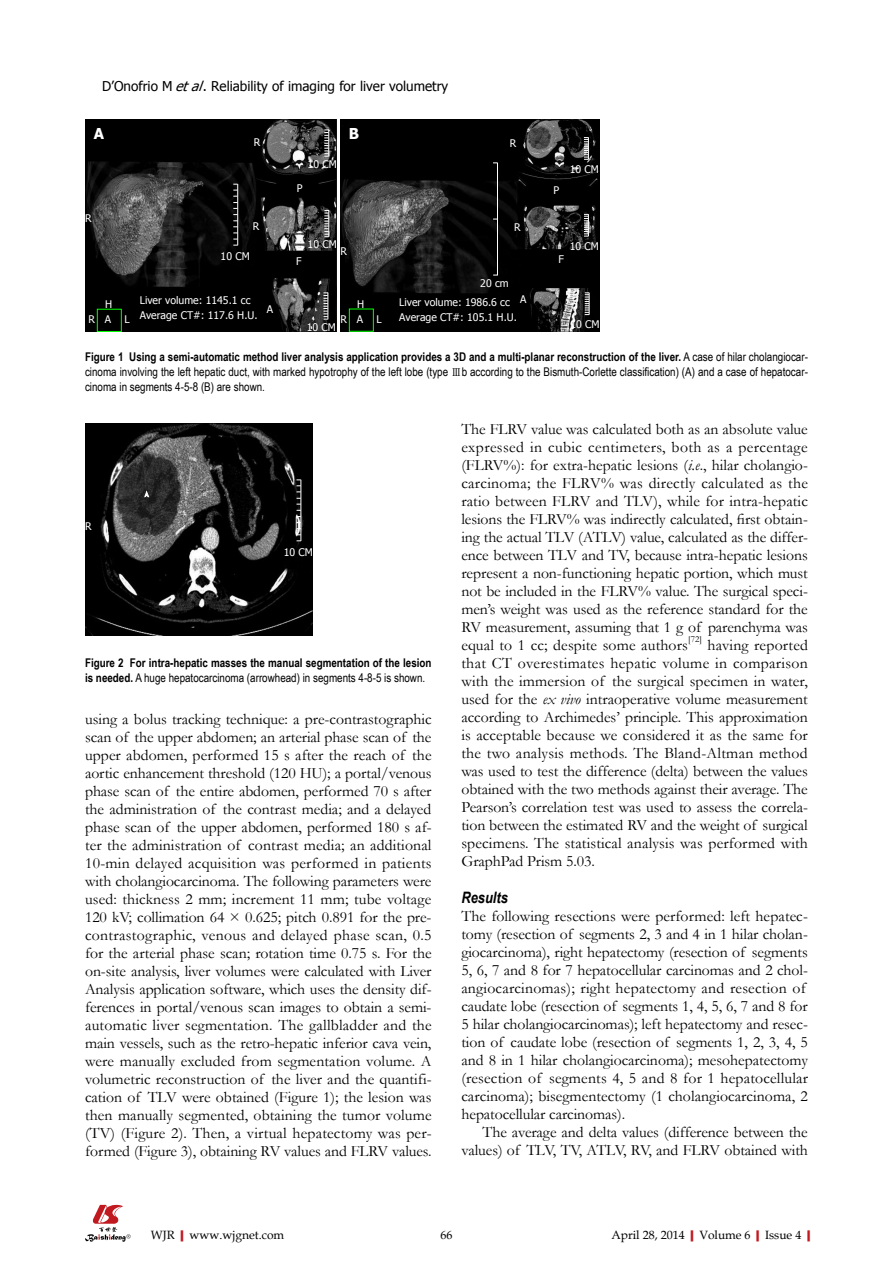
<style>
.page{position:relative;width:893px;height:1263px;background:#fff}
.page>*{position:absolute;margin:0;border:0;box-sizing:border-box;transform-origin:0 0}
.t1{font:15.75px/18px "Garamond";letter-spacing:-.005em;color:#000;text-align:justify}
.t2{font:italic 700 15.75px "Arial Narrow";color:#000}
.t3{font:700 15px "Tahoma";color:#fff}
.t4{font:13.5px "Tahoma";color:#000}
.t5{font:12px/15px "Arial Narrow";color:#000;text-align:justify}
.t6{font:700 12px/15px "Arial Narrow";color:#000}
.t7{font:12px "Book Antiqua";color:#000}
.t8{font:10.5px/15px "Tahoma";color:#fff;text-align:right}
.t9{font:9.15px "Garamond";color:#000}
.s1{font-style:italic}
.s2{font-weight:700}
.s3{font-family:"Koz Min Pro";font-size:10.5px}
.s4{font-weight:400}
.s5{font-weight:700;color:#c01920}
</style>
<div class="page">
<svg style="left:85px;top:1205px;width:46px;height:37px"></svg>
<img style="left:85px;top:119px;width:251px;height:213px">
<div style="left:97px;top:309px;width:25px;height:23px;border:1px solid #0f0"></div>
<hr style="left:237px;top:184px;width:1px;height:61px;background:#fff">
<svg style="left:233px;top:184px;width:5px;height:31px"></svg>
<svg style="left:233px;top:221px;width:5px;height:25px"></svg>
<svg style="left:324px;top:210px;width:6px;height:27px"></svg>
<svg style="left:323px;top:293px;width:6px;height:27px"></svg>
<svg style="left:324px;top:130px;width:5px;height:27px"></svg>
<img style="left:341px;top:119px;width:258px;height:213px">
<div style="left:349px;top:309px;width:25px;height:22px;border:1px solid #0f0"></div>
<hr style="left:497px;top:163px;width:1px;height:112px;background:#fff">
<svg style="left:585px;top:293px;width:5px;height:22px"></svg>
<svg style="left:584px;top:214px;width:5px;height:23px"></svg>
<svg style="left:584px;top:137px;width:5px;height:23px"></svg>
<img style="left:85px;top:423px;width:227px;height:212px">
<hr style="left:301px;top:480px;width:1px;height:61px;background:#fff">
<svg style="left:296px;top:480px;width:5px;height:6px"></svg>
<svg style="left:296px;top:492px;width:5px;height:43px"></svg>
<svg style="left:144px;top:491px;width:5px;height:6px"></svg>
<p class="t4" style="left:102px;top:77px;width:348px">D’Onofrio M <span class="s1">etal</span>. Reliability of imaging for liver volumetry</p>
<p class="t3" style="left:94px;top:123px;width:12px">A</p>
<p class="t3" style="left:349px;top:123px;width:12px">B</p>
<p class="t8" style="left:254px;top:135px;width:8px">R</p>
<p class="t8" style="left:308px;top:156px;width:31px">10 CM</p>
<p class="t8" style="left:85px;top:210px;width:8px">R</p>
<p class="t8" style="left:253px;top:218px;width:8px">R</p>
<p class="t8" style="left:221px;top:248px;width:31px">10 CM</p>
<p class="t8" style="left:297px;top:180px;width:7px">P</p>
<p class="t8" style="left:308px;top:236px;width:31px">10 CM</p>
<p class="t8" style="left:341px;top:243px;width:8px">R</p>
<p class="t8" style="left:296px;top:253px;width:7px">F</p>
<p class="t8" style="left:510px;top:135px;width:8px">R</p>
<p class="t8" style="left:514px;top:219px;width:8px">R</p>
<p class="t8" style="left:480px;top:275px;width:30px">20 cm</p>
<p class="t8" style="left:89px;top:296px;width:25px">H<br>R A</p>
<p class="t8" style="left:124px;top:311px;width:7px">L</p>
<p class="t8" style="left:140px;top:292px;width:119px;text-align:left">Liver volume: 1145.1 cc<br>Average CT#: 117.6 H.U.</p>
<p class="t8" style="left:267px;top:301px;width:8px">A</p>
<p class="t8" style="left:341px;top:296px;width:25px">H<br>R A</p>
<p class="t8" style="left:307px;top:319px;width:31px">10 CM</p>
<p class="t8" style="left:376px;top:311px;width:7px">L</p>
<p class="t8" style="left:520px;top:291px;width:8px">A</p>
<p class="t8" style="left:399px;top:295px;width:119px;text-align:left">Liver volume: 1986.6 cc<br>Average CT#: 105.1 H.U.</p>
<p class="t8" style="left:553px;top:183px;width:7px">P</p>
<p class="t8" style="left:570px;top:161px;width:31px">10 CM</p>
<p class="t8" style="left:570px;top:238px;width:31px">10 CM</p>
<p class="t8" style="left:558px;top:251px;width:7px">F</p>
<p class="t8" style="left:571px;top:316px;width:31px">10 CM</p>
<p class="t5" style="left:85px;top:349px;width:724px"><span class="s2">Figure 1 Using a semi-automatic method liver analysis application provides a 3D and a multi-planar reconstruction of the liver.</span> A case of hilar cholangiocar&shy;cinoma involving the left hepatic duct, with marked hypotrophy of the left lobe (type <span class="s3">Ⅲ</span>b according to the Bismuth-Corlette classification) (A) and a case of hepatocar&shy;cinoma in segments 4-5-8 (B) are shown.</p>
<p class="t8" style="left:85px;top:518px;width:8px">R</p>
<p class="t8" style="left:284px;top:544px;width:31px">10 CM</p>
<p class="t6" style="left:85px;top:654px;width:348px">Figure 2 For intra-hepatic masses the manual segmentation of the lesion is needed. <span class="s4">A huge hepatocarcinoma (arrowhead) in segments 4-8-5 is shown.</span></p>
<p class="t1" style="left:85px;top:710px;width:348px">using a bolus tracking technique: a pre-contrastographic scan of the upper abdomen; an arterial phase scan of the upper abdomen, performed 15 s after the reach of the aortic enhancement threshold (120 HU); a portal/venous phase scan of the entire abdomen, performed 70 s after the administration of the contrast media; and a delayed phase scan of the upper abdomen, performed 180 s af&shy;ter the administration of contrast media; an additional 10-min delayed acquisition was performed in patients with cholangiocarcinoma. The following parameters were used: thickness 2 mm; increment 11 mm; tube voltage 120 kV; collimation 64 × 0.625; pitch 0.891 for the pre&shy;contrastographic, venous and delayed phase scan, 0.5 for the arterial phase scan; rotation time 0.75 s. For the on-site analysis, liver volumes were calculated with Liver Analysis application software, which uses the density dif&shy;ferences in portal/venous scan images to obtain a semi&shy;automatic liver segmentation. The gallbladder and the main vessels, such as the retro-hepatic inferior cava vein, were manually excluded from segmentation volume. A volumetric reconstruction of the liver and the quantifi&shy;cation of TLV were obtained (Figure 1); the lesion was then manually segmented, obtaining the tumor volume (TV) (Figure 2). Then, a virtual hepatectomy was per&shy;formed (Figure 3), obtaining RV values and FLRV values.</p>
<p class="t1" style="left:461px;top:419px;width:348px">The FLRV value was calculated both as an absolute value expressed in cubic centimeters, both as a percentage (FLRV%): for extra-hepatic lesions (<span class="s1">i.e</span>., hilar cholangio&shy;carcinoma; the FLRV% was directly calculated as the ratio between FLRV and TLV), while for intra-hepatic lesions the FLRV% was indirectly calculated, first obtain&shy;ing the actual TLV (ATLV) value, calculated as the differ&shy;ence between TLV and TV, because intra-hepatic lesions represent a non-functioning hepatic portion, which must not be included in the FLRV% value. The surgical speci&shy;men’s weight was used as the reference standard for the RV measurement, assuming that 1 g of parenchyma was equal to 1 cc; despite some authors</p>
<p class="t9" style="left:688px;top:633px;width:15px">[72]</p>
<p class="t1" style="left:461px;top:635px;width:348px;text-indent:246px">having reported that CT overestimates hepatic volume in comparison with the immersion of the surgical specimen in water, used for the <span class="s1">ex vivo</span> intraoperative volume measurement according to Archimedes’ principle. This approximation is acceptable because we considered it as the same for the two analysis methods. The Bland-Altman method was used to test the difference (delta) between the values obtained with the two methods against their average. The Pearson’s correlation test was used to assess the correla&shy;tion between the estimated RV and the weight of surgical specimens. The statistical analysis was performed with GraphPad Prism 5.03.</p>
<p class="t2" style="left:461px;top:886px;width:48px">Results</p>
<p class="t1" style="left:461px;top:907px;width:348px;text-align:left">The following resections were performed: left hepatec&shy;tomy (resection of segments 2, 3 and 4 in 1 hilar cholan&shy;giocarcinoma), right hepatectomy (resection of segments 5, 6, 7 and 8 for 7 hepatocellular carcinomas and 2 chol&shy;angiocarcinomas); right hepatectomy and resection of caudate lobe (resection of segments 1, 4, 5, 6, 7 and 8 for 5 hilar cholangiocarcinomas); left hepatectomy and resec&shy;tion of caudate lobe (resection of segments 1, 2, 3, 4, 5 and 8 in 1 hilar cholangiocarcinoma); mesohepatectomy (resection of segments 4, 5 and 8 for 1 hepatocellular carcinoma); bisegmentectomy (1 cholangiocarcinoma, 2 hepatocellular carcinomas).</p>
<p class="t1" style="left:461px;top:1123px;width:348px;text-align:right">The average and delta values (difference between the values) of TLV, TV, ATLV, RV, and FLRV obtained with</p>
<p class="t7" style="left:151px;top:1226px;width:135px">WJR<span class="s5">|</span>www.wjgnet.com</p>
<p class="t7" style="left:440px;top:1226px;width:13px">66</p>
<p class="t7" style="left:611px;top:1226px;width:206px">April 28, 2014<span class="s5">|</span>Volume 6<span class="s5">|</span>Issue 4<span class="s5">|</span></p>
</div>
